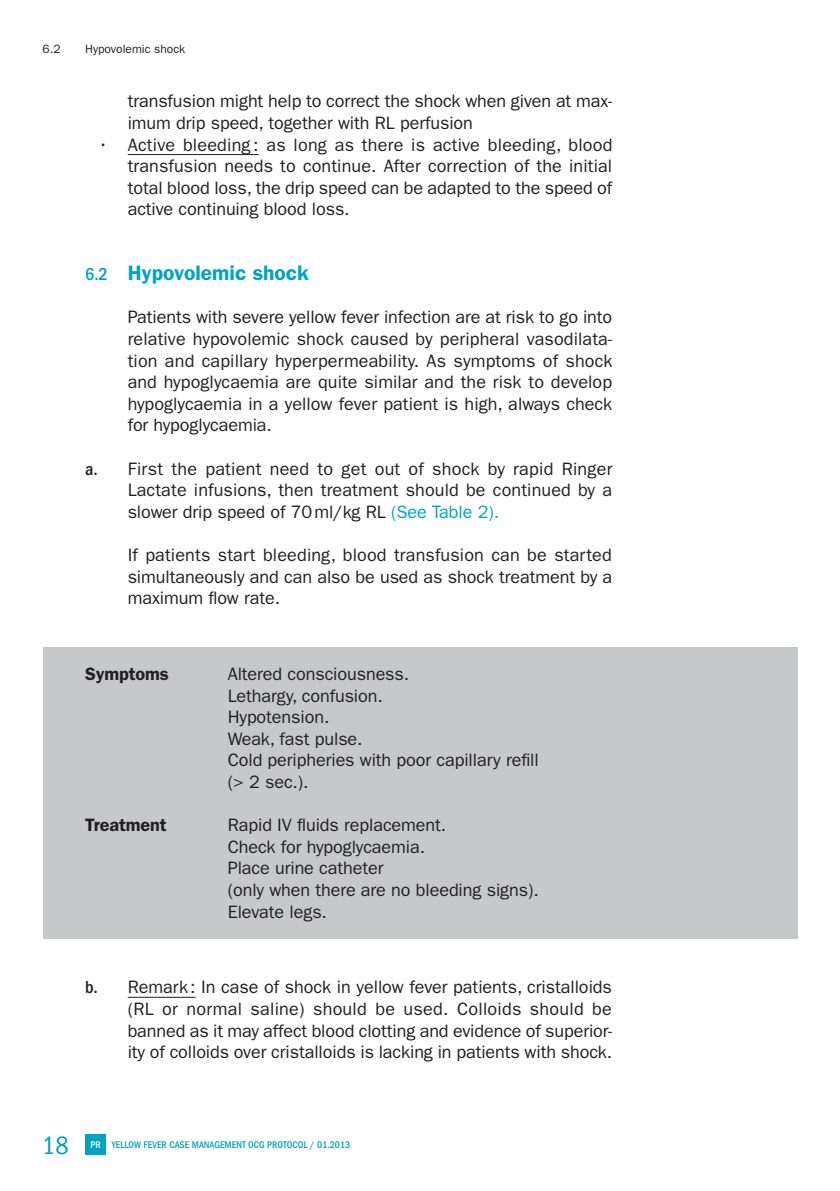
<style>
.page{position:relative;width:840px;height:1191px;background:#fff}
.page>*{position:absolute;margin:0;border:0;box-sizing:border-box;transform-origin:0 0}
.t1{font:condensed 26px "ITC Franklin Gothic Std";color:#00a3c0}
._2__Sous-titre_niv{font:600 21px "ITC Franklin Gothic Std";color:#00a3c0}
._6__Texte_courant{font:18px/21.6px "ITC Franklin Gothic Std";letter-spacing:-.005em;color:#231f20;text-align:justify}
._6__Texte_courant-2{font:600 18px "ITC Franklin Gothic Std";letter-spacing:-.005em;color:#231f20}
.t2{font:12px "ITC Franklin Gothic Std";color:#231f20}
.t3{font:500 condensed 10px "ITC Franklin Gothic Std";color:#00a3c0}
.t4{font:500 condensed 10px "ITC Franklin Gothic Std";color:#fff}
.s1{font-weight:500;font-stretch:condensed}
.s2{font-weight:500;font-stretch:condensed;font-size:18px}
.s3{color:#00a3c0}
</style>
<div class="page">
<div style="left:85px;top:1134px;width:21px;height:21px;background:#00a3c0"></div>
<hr style="left:128px;top:154px;width:130px;height:1px;background:#231f20">
<hr style="left:128px;top:996px;width:67px;height:1px;background:#231f20">
<div style="left:43px;top:647px;width:754px;height:292px;background:#c7c8ca"></div>
<p class="t2" style="left:43px;top:42px;width:19px">6.2</p>
<p class="t2" style="left:85px;top:42px;width:101px">Hypovolemic shock</p>
<p class="_6__Texte_courant" style="left:128px;top:91px;width:486px">transfusion might help to correct the shock when given at max&shy;imum drip speed, together with RL perfusion</p>
<p class="_6__Texte_courant" style="left:128px;top:134px;width:486px;text-indent:-26px"><span class="s1">•</span> Active bleeding : as long as there is active bleeding, blood transfusion needs to continue. After correction of the initial total blood loss, the drip speed can be adapted to the speed of active continuing blood loss.</p>
<p class="_2__Sous-titre_niv" style="left:85px;top:261px;width:225px"><span class="s2">6.2</span> Hypovolemic shock</p>
<p class="_6__Texte_courant" style="left:128px;top:307px;width:486px">Patients with severe yellow fever infection are at risk to go into relative hypovolemic shock caused by peripheral vasodilata&shy;tion and capillary hyperpermeability. As symptoms of shock and hypoglycaemia are quite similar and the risk to develop hypoglycaemia in a yellow fever patient is high, always check for hypoglycaemia.</p>
<p class="_6__Texte_courant" style="left:128px;top:458px;width:486px;text-indent:-43px"><span class="s1">a.</span> First the patient need to get out of shock by rapid Ringer Lactate infusions, then treatment should be continued by a slower drip speed of 70ml/kg RL <span class="s3">(See Table 2).</span></p>
<p class="_6__Texte_courant" style="left:128px;top:544px;width:486px">If patients start bleeding, blood transfusion can be started simultaneously and can also be used as shock treatment by a maximum flow rate.</p>
<p class="_6__Texte_courant-2" style="left:85px;top:663px;width:85px">Symptoms</p>
<p class="_6__Texte_courant-2" style="left:85px;top:814px;width:83px">Treatment</p>
<p class="_6__Texte_courant" style="left:227px;top:663px;width:183px">Altered consciousness.</p>
<p class="_6__Texte_courant" style="left:227px;top:685px;width:156px">Lethargy, confusion.</p>
<p class="_6__Texte_courant" style="left:227px;top:706px;width:103px">Hypotension.</p>
<p class="_6__Texte_courant" style="left:227px;top:728px;width:136px">Weak, fast pulse.</p>
<p class="_6__Texte_courant" style="left:227px;top:749px;width:312px">Cold peripheries with poor capillary refill</p>
<p class="_6__Texte_courant" style="left:227px;top:771px;width:82px">(&gt; 2 sec.).</p>
<p class="_6__Texte_courant" style="left:227px;top:814px;width:220px">Rapid IV fluids replacement.</p>
<p class="_6__Texte_courant" style="left:227px;top:836px;width:199px">Check for hypoglycaemia.</p>
<p class="_6__Texte_courant" style="left:227px;top:857px;width:157px">Place urine catheter</p>
<p class="_6__Texte_courant" style="left:227px;top:879px;width:312px">(only when there are no bleeding signs).</p>
<p class="_6__Texte_courant" style="left:227px;top:901px;width:101px">Elevate legs.</p>
<p class="_6__Texte_courant" style="left:128px;top:976px;width:486px;text-indent:-43px"><span class="s1">b.</span> Remark: In case of shock in yellow fever patients, cristalloids (RL or normal saline) should be used. Colloids should be banned as it may affect blood clotting and evidence of superior&shy;ity of colloids over cristalloids is lacking in patients with shock.</p>
<h1 class="t1" style="left:42px;top:1130px;width:28px">18</h1>
<p class="t3" style="left:112px;top:1139px;width:240px">YELLOW FEVER CASE MANAGEMENT OCG PROTOCOL / 01.2013</p>
<p class="t4" style="left:90px;top:1139px;width:12px">PR</p>
</div>
